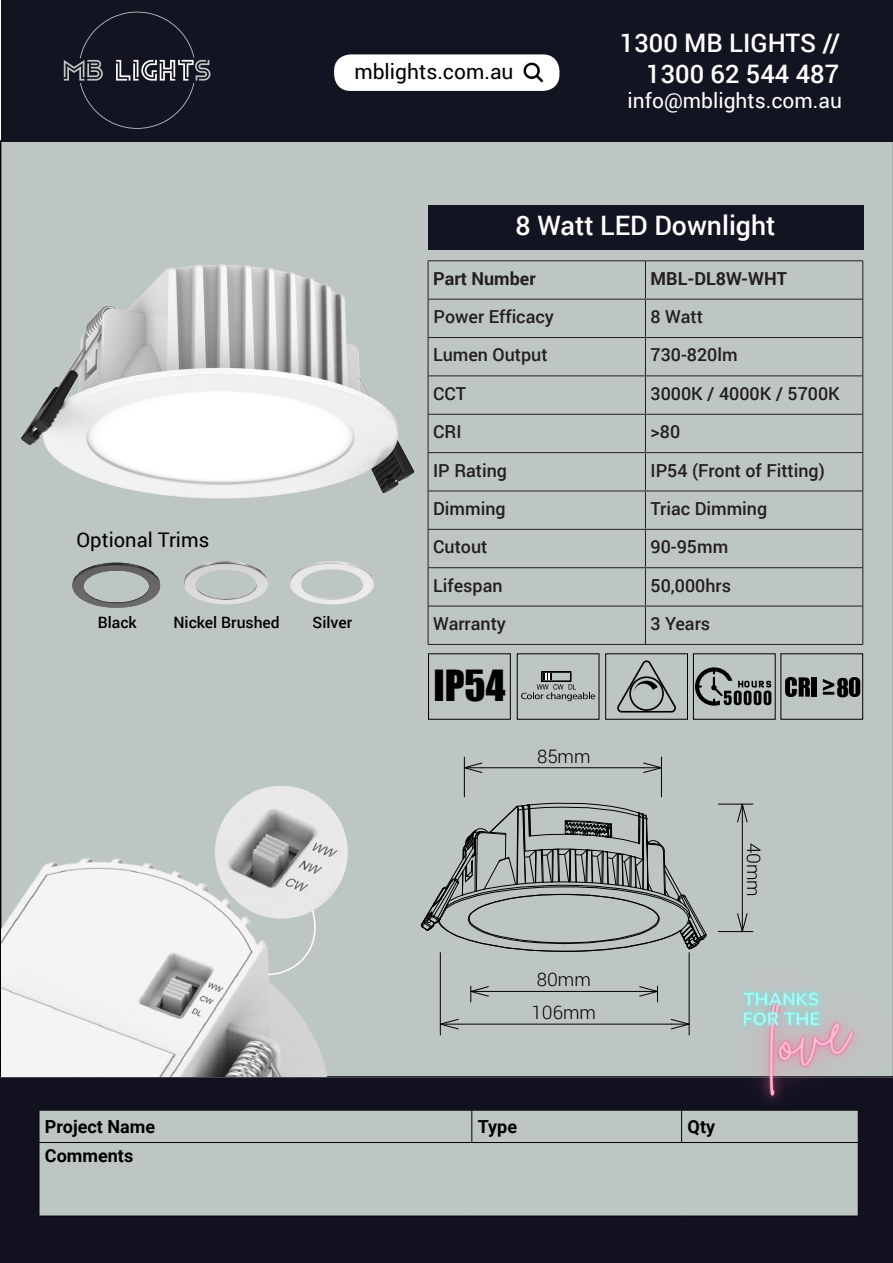
<style>
.page{position:relative;width:893px;height:1263px;background:#fff}
.page>*{position:absolute;margin:0;border:0;box-sizing:border-box;transform-origin:0 0}
.t1{font:39.45px "Impact";color:#000}
.t2{font:500 26.85px "Roboto";color:#fff}
.t3{font:500 25.5px/30.6px "Roboto";color:#fff;text-align:right}
.t4{font:23.55px "Impact";color:#000}
.t5{font:21px "Roboto";color:#fff}
.t6{font:21px "Roboto";color:#000}
.t7{font:20.1px "Roboto";color:#000}
.t8{font:300 18.6px/33.3px "Roboto";color:#000}
.t9{font:700 18px "Roboto";color:#000}
.t10{font:500 17.85px "Roboto";color:#231f20}
.t11{font:700 17.85px "Roboto";color:#231f20}
.t12{font:500 15.75px "Roboto";color:#000}
</style>
<div class="page">
<div style="left:1px;top:141px;width:892px;height:937px;background:#bec6c4"></div>
<div style="left:1px;top:1078px;width:892px;height:185px;background:#11111f"></div>
<div style="left:1px;top:0;width:892px;height:141px;background:#131421"></div>
<svg style="left:64px;top:12px;width:147px;height:117px"></svg>
<div style="left:334px;top:54px;width:225px;height:37px;background:#fff;border-radius:17px"></div>
<img style="left:514px;top:54px;width:40px;height:37px">
<img style="left:724px;top:968px;width:169px;height:137px">
<img style="left:215px;top:786px;width:133px;height:133px;border-radius:66px">
<div style="left:428px;top:205px;width:435px;height:44px;background:#131421"></div>
<svg style="left:617px;top:660px;width:59px;height:52px"></svg>
<div style="left:605px;top:653px;width:83px;height:66px;border:1px solid #000"></div>
<svg style="left:695px;top:667px;width:76px;height:39px"></svg>
<div style="left:693px;top:653px;width:82px;height:66px;border:1px solid #000"></div>
<div style="left:517px;top:653px;width:82px;height:66px;border:1px solid #000"></div>
<div style="left:428px;top:653px;width:83px;height:66px;border:1px solid #000"></div>
<svg style="left:521px;top:671px;width:74px;height:30px"></svg>
<div style="left:781px;top:653px;width:82px;height:66px;border:1px solid #000"></div>
<svg style="left:785px;top:677px;width:25px;height:20px"></svg>
<div style="left:812px;top:677px;width:5px;height:20px;background:#000"></div>
<svg style="left:823px;top:679px;width:11px;height:16px"></svg>
<svg style="left:849px;top:677px;width:11px;height:20px"></svg>
<hr style="left:645px;top:261px;width:1px;height:37px;background:#231f20">
<hr style="left:428px;top:299px;width:217px;height:1px;background:#231f20">
<hr style="left:645px;top:299px;width:218px;height:1px;background:#231f20">
<hr style="left:645px;top:300px;width:1px;height:37px;background:#231f20">
<hr style="left:428px;top:337px;width:217px;height:1px;background:#231f20">
<hr style="left:645px;top:337px;width:218px;height:1px;background:#231f20">
<hr style="left:645px;top:338px;width:1px;height:37px;background:#231f20">
<hr style="left:428px;top:376px;width:217px;height:1px;background:#231f20">
<hr style="left:645px;top:376px;width:218px;height:1px;background:#231f20">
<hr style="left:645px;top:376px;width:1px;height:38px;background:#231f20">
<hr style="left:428px;top:414px;width:217px;height:1px;background:#231f20">
<hr style="left:645px;top:414px;width:218px;height:1px;background:#231f20">
<hr style="left:645px;top:415px;width:1px;height:37px;background:#231f20">
<hr style="left:428px;top:452px;width:217px;height:1px;background:#231f20">
<hr style="left:645px;top:452px;width:218px;height:1px;background:#231f20">
<hr style="left:645px;top:453px;width:1px;height:37px;background:#231f20">
<hr style="left:428px;top:491px;width:217px;height:1px;background:#231f20">
<hr style="left:645px;top:491px;width:218px;height:1px;background:#231f20">
<hr style="left:645px;top:492px;width:1px;height:37px;background:#231f20">
<hr style="left:428px;top:529px;width:217px;height:1px;background:#231f20">
<hr style="left:645px;top:529px;width:218px;height:1px;background:#231f20">
<hr style="left:645px;top:530px;width:1px;height:37px;background:#231f20">
<hr style="left:428px;top:567px;width:217px;height:1px;background:#231f20">
<hr style="left:645px;top:567px;width:218px;height:1px;background:#231f20">
<hr style="left:645px;top:568px;width:1px;height:37px;background:#231f20">
<hr style="left:428px;top:606px;width:217px;height:1px;background:#231f20">
<hr style="left:645px;top:606px;width:218px;height:1px;background:#231f20">
<hr style="left:645px;top:607px;width:1px;height:37px;background:#231f20">
<hr style="left:428px;top:261px;width:217px;height:1px;background:#231f20">
<hr style="left:645px;top:261px;width:218px;height:1px;background:#231f20">
<hr style="left:863px;top:261px;width:1px;height:38px;background:#231f20">
<hr style="left:863px;top:299px;width:1px;height:38px;background:#231f20">
<hr style="left:863px;top:337px;width:1px;height:39px;background:#231f20">
<hr style="left:863px;top:376px;width:1px;height:38px;background:#231f20">
<hr style="left:863px;top:414px;width:1px;height:39px;background:#231f20">
<hr style="left:863px;top:453px;width:1px;height:38px;background:#231f20">
<hr style="left:863px;top:491px;width:1px;height:38px;background:#231f20">
<hr style="left:863px;top:529px;width:1px;height:39px;background:#231f20">
<hr style="left:428px;top:568px;width:1px;height:38px;background:#231f20">
<hr style="left:863px;top:568px;width:1px;height:38px;background:#231f20">
<hr style="left:428px;top:606px;width:1px;height:38px;background:#231f20">
<hr style="left:863px;top:606px;width:1px;height:38px;background:#231f20">
<hr style="left:428px;top:644px;width:217px;height:1px;background:#231f20">
<hr style="left:645px;top:644px;width:218px;height:1px;background:#231f20">
<img style="left:1px;top:175px;width:515px;height:410px">
<img style="left:1px;top:838px;width:361px;height:238px">
<svg style="left:421px;top:803px;width:286px;height:460px"></svg>
<hr style="left:464px;top:757px;width:1px;height:40px;background:#000">
<hr style="left:661px;top:757px;width:1px;height:40px;background:#000">
<hr style="left:482px;top:767px;width:162px;height:1px;background:#000">
<svg style="left:463px;top:762px;width:19px;height:11px"></svg>
<svg style="left:643px;top:762px;width:20px;height:11px"></svg>
<hr style="left:718px;top:804px;width:35px;height:1px;background:#000">
<hr style="left:718px;top:931px;width:35px;height:1px;background:#000">
<hr style="left:742px;top:822px;width:1px;height:92px;background:#000">
<svg style="left:737px;top:803px;width:10px;height:19px"></svg>
<svg style="left:737px;top:913px;width:10px;height:20px"></svg>
<img style="left:51px;top:543px;width:133px;height:83px">
<img style="left:290px;top:543px;width:105px;height:79px">
<img style="left:164px;top:543px;width:126px;height:79px">
<div style="left:38px;top:1109px;width:821px;height:118px;background:#11111f"></div>
<div style="left:40px;top:1111px;width:817px;height:105px;background:#bec6c4"></div>
<hr style="left:472px;top:1110px;width:1px;height:32px;background:#000">
<hr style="left:681px;top:1110px;width:1px;height:32px;background:#000">
<hr style="left:39px;top:1142px;width:433px;height:1px;background:#000">
<hr style="left:472px;top:1142px;width:210px;height:1px;background:#000">
<hr style="left:682px;top:1142px;width:176px;height:1px;background:#000">
<hr style="left:39px;top:1216px;width:433px;height:1px;background:#000">
<hr style="left:472px;top:1216px;width:210px;height:1px;background:#000">
<hr style="left:682px;top:1216px;width:176px;height:1px;background:#000">
<div style="left:37px;top:1108px;width:823px;height:120px;border:2px solid #11111f"></div>
<p class="t6" style="left:354px;top:57px;width:161px">mblights.com.au</p>
<h3 class="t3" style="left:620px;top:27px;width:222px">1300 MB LIGHTS //<br>1300 62 544 487</h3>
<p class="t5" style="left:628px;top:86px;width:216px">info@mblights.com.au</p>
<p class="t7" style="left:77px;top:526px;width:134px">Optional Trims</p>
<p class="t12" style="left:98px;top:611px;width:41px">Black</p>
<p class="t12" style="left:173px;top:611px;width:108px">Nickel Brushed</p>
<p class="t12" style="left:313px;top:611px;width:41px">Silver</p>
<h2 class="t2" style="left:516px;top:206px;width:261px">8 Watt LED Downlight</h2>
<p class="t11" style="left:433px;top:266px;width:104px">Part Number</p>
<p class="t11" style="left:651px;top:266px;width:138px">MBL-DL8W-WHT</p>
<p class="t10" style="left:651px;top:304px;width:54px">8 Watt</p>
<p class="t10" style="left:433px;top:342px;width:116px">Lumen Output</p>
<p class="t10" style="left:651px;top:342px;width:89px">730-820lm</p>
<p class="t10" style="left:433px;top:381px;width:34px">CCT</p>
<p class="t10" style="left:651px;top:381px;width:191px">3000K / 4000K / 5700K</p>
<p class="t10" style="left:433px;top:419px;width:30px">CRI</p>
<p class="t10" style="left:651px;top:419px;width:31px">&gt;80</p>
<p class="t10" style="left:433px;top:458px;width:75px">IP Rating</p>
<p class="t10" style="left:651px;top:458px;width:176px">IP54 (Front of Fitting)</p>
<p class="t10" style="left:433px;top:496px;width:74px">Dimming</p>
<p class="t10" style="left:651px;top:496px;width:118px">Triac Dimming</p>
<p class="t10" style="left:433px;top:534px;width:56px">Cutout</p>
<p class="t10" style="left:651px;top:534px;width:79px">90-95mm</p>
<p class="t10" style="left:433px;top:573px;width:71px">Lifespan</p>
<p class="t10" style="left:651px;top:573px;width:82px">50,000hrs</p>
<p class="t10" style="left:433px;top:611px;width:74px">Warranty</p>
<p class="t10" style="left:651px;top:611px;width:61px">3 Years</p>
<p class="t10" style="left:434px;top:305px;width:122px">Power Efficacy</p>
<h1 class="t1" style="left:433px;top:654px;width:74px">IP54</h1>
<h3 class="t4" style="left:836px;top:669px;width:14px">8</h3>
<p class="t8" style="left:537px;top:739px;width:55px">85mm</p>
<p class="t8" style="left:532px;top:962px;width:66px">80mm<br>106mm</p>
<p class="t8" style="left:771px;top:843px;width:56px;rotate:90deg">40mm</p>
<p class="t9" style="left:45px;top:1114px;width:112px">Project Name</p>
<p class="t9" style="left:478px;top:1114px;width:41px">Type</p>
<p class="t9" style="left:688px;top:1114px;width:29px">Qty</p>
<p class="t9" style="left:45px;top:1143px;width:90px">Comments</p>
</div>
